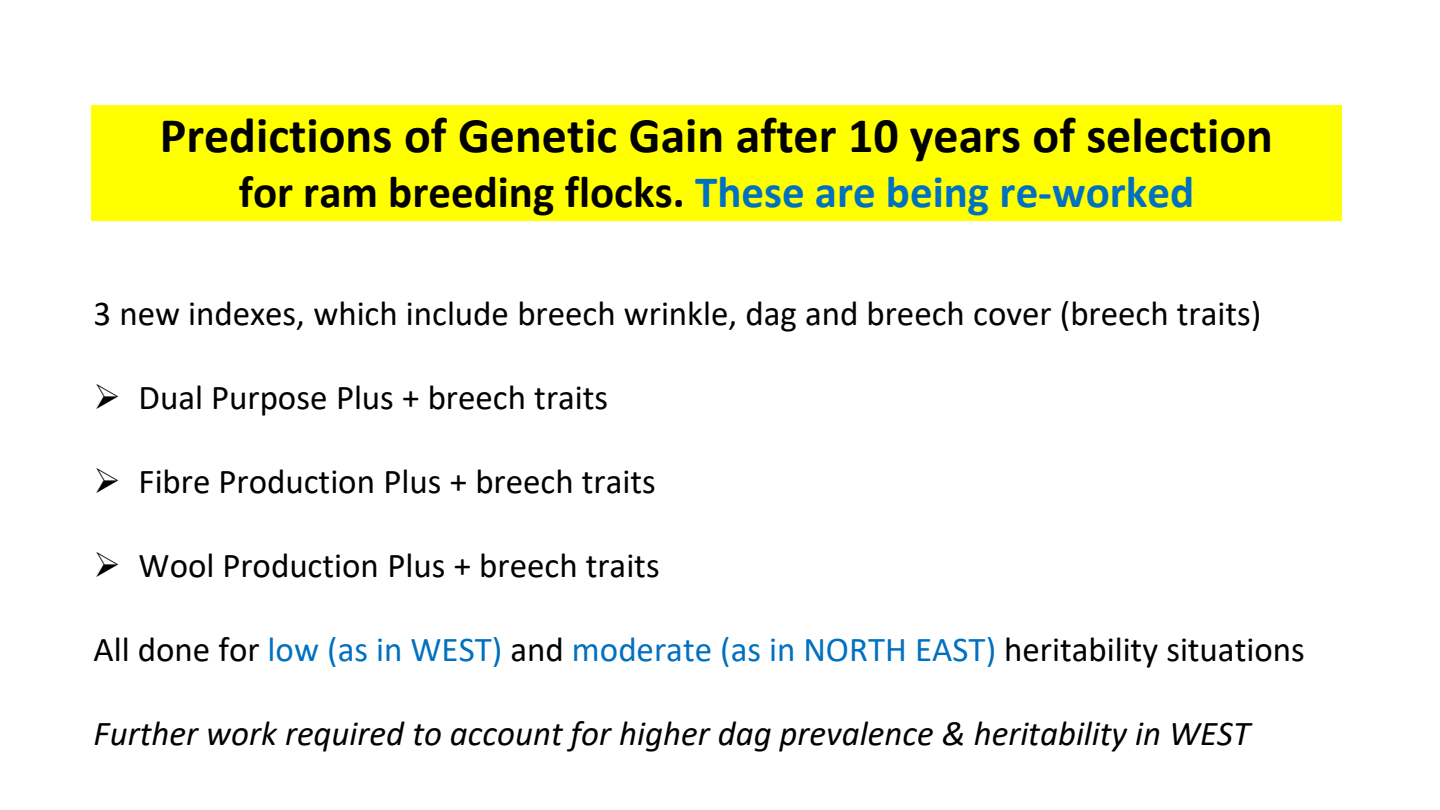
<style>
.page{position:relative;width:1440px;height:810px;background:#fff}
.page>*{position:absolute;margin:0;border:0;box-sizing:border-box;transform-origin:0 0}
.t1{font:700 50px "Calibri";color:#000}
.t2{font:700 45px "Calibri";color:#0070c0}
.t3{font:35px "Calibri";color:#000}
.t4{font:35px "Calibri";color:#0070c0}
.t5{font:italic 35px "Calibri";color:#000}
.s1{color:#000}
</style>
<div class="page">
<div style="left:91px;top:105px;width:1251px;height:115px;background:#ff0"></div>
<h2 class="t1" style="left:160px;top:100px;width:1115px">Predictions of Genetic Gain after 10 years of selection</h2>
<h2 class="t2" style="left:239px;top:160px;width:957px"><span class="s1">for ram breeding flocks.</span> These are being re-worked</h2>
<p class="t3" style="left:94px;top:289px;width:1169px">3 new indexes, which include breech wrinkle, dag and breech cover (breech traits)</p>
<p class="t3" style="left:94px;top:373px;width:516px">➢ Dual Purpose Plus + breech traits</p>
<p class="t3" style="left:94px;top:457px;width:564px">➢ Fibre Production Plus + breech traits</p>
<p class="t3" style="left:94px;top:541px;width:568px">➢ Wool Production Plus + breech traits</p>
<p class="t4" style="left:94px;top:625px;width:1213px"><span class="s1">All done for</span> low (as in WEST) <span class="s1">and</span> moderate (as in NORTH EAST) <span class="s1">heritability situations</span></p>
<p class="t5" style="left:94px;top:709px;width:1158px">Further work required to account for higher dag prevalence &amp; heritability in WEST</p>
</div>
